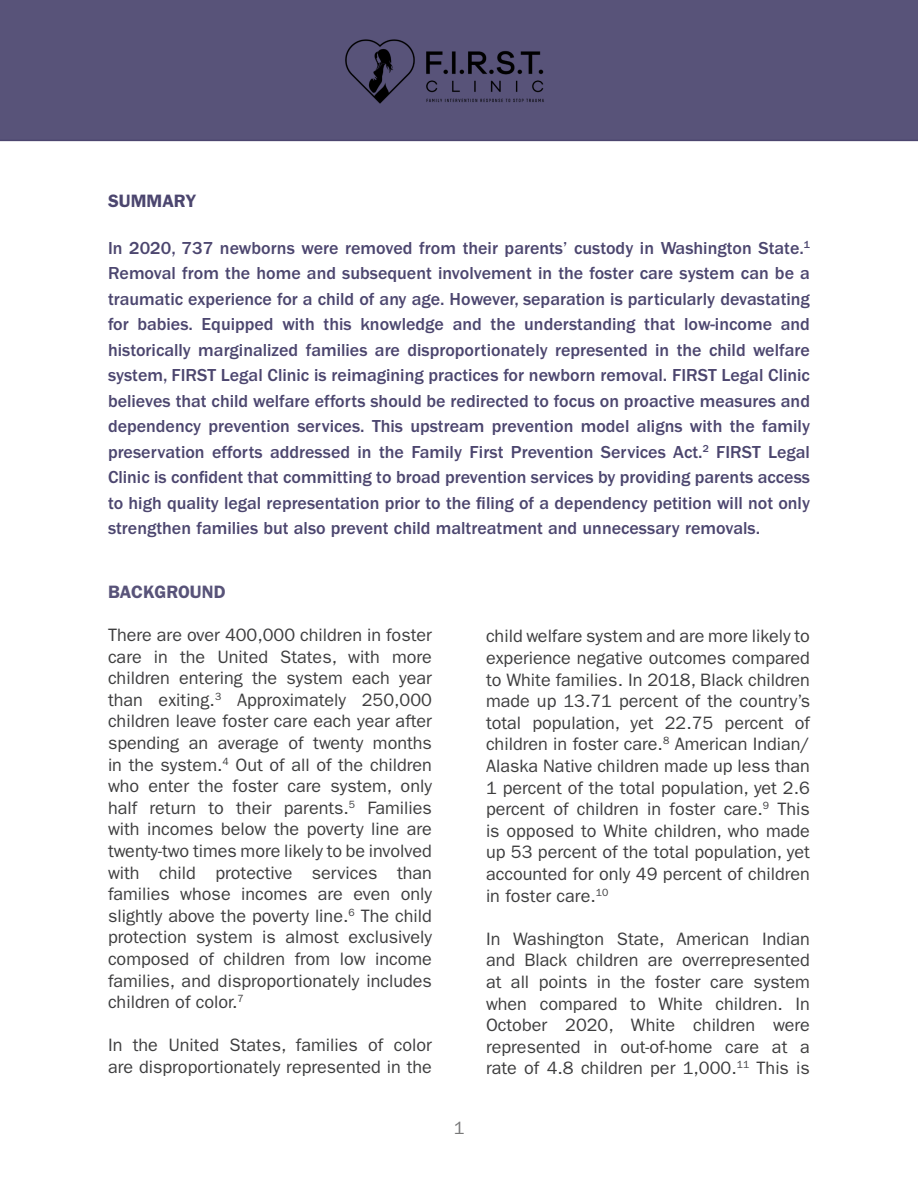
<style>
.page{position:relative;width:918px;height:1188px;background:#fff}
.page>*{position:absolute;margin:0;border:0;box-sizing:border-box;transform-origin:0 0}
.t1{font:18px/21.6px "ITC Franklin Gothic Std";color:#3e3e3f;text-align:justify}
.t2{font:500 18px/25.5px "ITC Franklin Gothic Std";color:#4c466f;text-align:justify}
.t3{font:600 18px "ITC Franklin Gothic Std";color:#585379}
.t4{font:600 18px "ITC Franklin Gothic Std";color:#4c466f}
</style>
<div class="page">
<div style="left:0;top:0;width:918px;height:140px;background:#585379"></div>
<img style="left:345px;top:39px;width:199px;height:65px">
<hr style="left:0;top:140px;width:918px;height:1px;background:#4c466f">
<p class="t4" style="left:108px;top:190px;width:90px">SUMMARY</p>
<p class="t2" style="left:108px;top:235px;width:704px">In 2020, 737 newborns were removed from their parents’ custody in Washington State.<sup>1<br></sup>Removal from the home and subsequent involvement in the foster care system can be a traumatic experience for a child of any age. However, separation is particularly devastating for babies. Equipped with this knowledge and the understanding that low-income and historically marginalized families are disproportionately represented in the child welfare system, FIRST Legal Clinic is reimagining practices for newborn removal. FIRST Legal Clinic believes that child welfare efforts should be redirected to focus on proactive measures and dependency prevention services. This upstream prevention model aligns with the family preservation efforts addressed in the Family First Prevention Services Act.<sup>2</sup> FIRST Legal Clinic is confident that committing to broad prevention services by providing parents access to high quality legal representation prior to the filing of a dependency petition will not only strengthen families but also prevent child maltreatment and unnecessary removals.</p>
<p class="t3" style="left:108px;top:581px;width:119px">BACKGROUND</p>
<p class="t1" style="left:108px;top:624px;width:326px">There are over 400,000 children in foster care in the United States, with more children entering the system each year than exiting.<sup>3</sup> Approximately 250,000 children leave foster care each year after spending an average of twenty months in the system.<sup>4</sup> Out of all of the children who enter the foster care system, only half return to their parents.<sup>5</sup> Families with incomes below the poverty line are twenty-two times more likely to be involved with child protective services than families whose incomes are even only slightly above the poverty line.<sup>6</sup> The child protection system is almost exclusively composed of children from low income families, and disproportionately includes children of color.<sup>7</sup></p>
<p class="t1" style="left:108px;top:1035px;width:325px">In the United States, families of color are disproportionately represented in the</p>
<p class="t1" style="left:454px;top:1117px;width:12px">1</p>
<p class="t1" style="left:486px;top:626px;width:326px">child welfare system and are more likely to experience negative outcomes compared to White families. In 2018, Black children made up 13.71 percent of the country’s total population, yet 22.75 percent of children in foster care.<sup>8</sup> American Indian/ Alaska Native children made up less than 1 percent of the total population, yet 2.6 percent of children in foster care.<sup>9</sup> This is opposed to White children, who made up 53 percent of the total population, yet accounted for only 49 percent of children in foster care.<sup>10</sup></p>
<p class="t1" style="left:486px;top:928px;width:326px">In Washington State, American Indian and Black children are overrepresented at all points in the foster care system when compared to White children. In October 2020, White children were represented in out-of-home care at a rate of 4.8 children per 1,000.<sup>11</sup> This is</p>
</div>
